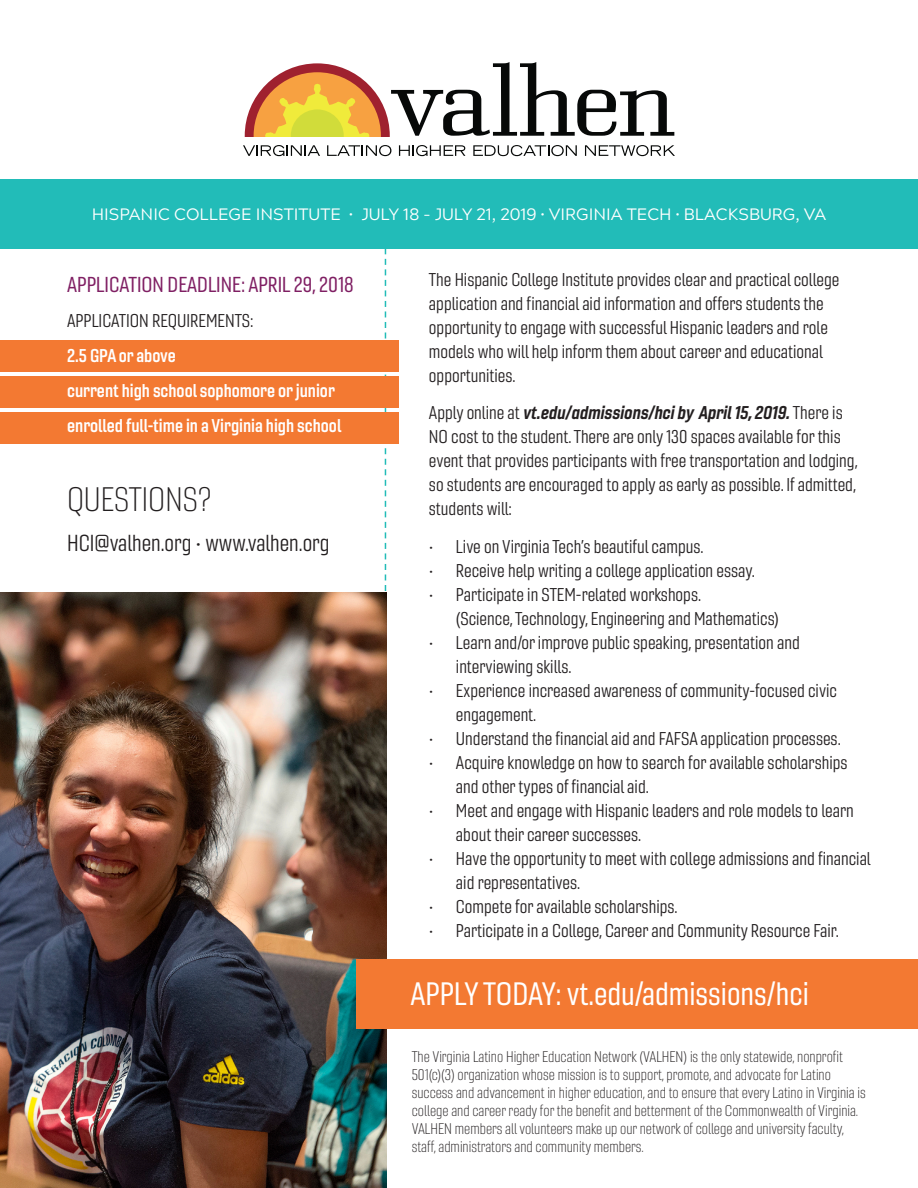
<style>
.page{position:relative;width:918px;height:1188px;background:#fff}
.page>*{position:absolute;margin:0;border:0;box-sizing:border-box;transform-origin:0 0}
.t1{font:33px "Gineso Con Thi";color:#231f20}
.t2{font:31.5px "Gineso Con Reg";color:#fff}
.t3{font:22.5px "Gineso Con Boo";color:#231f20}
.t4{font:21px "Gineso Con Reg";color:#7f1f63}
.t5{font:18px/24px "Gineso Con Boo";color:#231f20}
.t6{font:18px "Gineso Con Dem";color:#fff}
.t7{font:16.5px "Acherus Grotesque";color:#fff}
.t8{font:15px/18px "Gineso Con Thi";color:#231f20}
.s1{font-family:"Gineso Con Bol It"}
</style>
<div class="page">
<svg style="left:243px;top:145px;width:77px;height:11px"></svg>
<svg style="left:327px;top:145px;width:64px;height:11px"></svg>
<svg style="left:399px;top:145px;width:66px;height:11px"></svg>
<svg style="left:473px;top:145px;width:104px;height:11px"></svg>
<svg style="left:585px;top:145px;width:90px;height:11px"></svg>
<svg style="left:245px;top:62px;width:429px;height:74px"></svg>
<div style="left:0;top:179px;width:918px;height:69px;background:#22bcb8"></div>
<svg style="left:385px;top:248px;width:1px;height:343px"></svg>
<img style="left:0;top:592px;width:386px;height:596px">
<div style="left:356px;top:959px;width:562px;height:69px;background:#f37932"></div>
<div style="left:0;top:412px;width:398px;height:31px;background:#f37932"></div>
<div style="left:0;top:376px;width:398px;height:31px;background:#f37932"></div>
<div style="left:0;top:340px;width:398px;height:31px;background:#f37932"></div>
<p class="t7" style="left:92px;top:200px;width:736px">HISPANIC COLLEGE INSTITUTE • JULY 18 - JULY 21, 2019 • VIRGINIA TECH • BLACKSBURG, VA</p>
<p class="t4" style="left:67px;top:272px;width:288px">APPLICATION DEADLINE: APRIL 29, 2018</p>
<p class="t5" style="left:67px;top:309px;width:188px">APPLICATION REQUIREMENTS:</p>
<p class="t6" style="left:67px;top:344px;width:110px">2.5 GPA or above</p>
<p class="t6" style="left:67px;top:379px;width:269px">current high school sophomore or junior</p>
<p class="t6" style="left:67px;top:414px;width:276px">enrolled full-time in a Virginia high school</p>
<p class="t1" style="left:67px;top:480px;width:146px">QUESTIONS?</p>
<p class="t3" style="left:67px;top:530px;width:264px">HCI@valhen.org • www.valhen.org</p>
<p class="t5" style="left:429px;top:268px;width:412px">The Hispanic College Institute provides clear and practical college application and financial aid information and offers students the opportunity to engage with successful Hispanic leaders and role models who will help inform them about career and educational opportunities.</p>
<p class="t5" style="left:429px;top:401px;width:430px">Apply online at <span class="s1">vt.edu/admissions/hci by April 15, 2019.</span> There is NO cost to the student. There are only 130 spaces available for this event that provides participants with free transportation and lodging, so students are encouraged to apply as early as possible. If admitted, students will:</p>
<p class="t5" style="left:429px;top:535px;width:276px">• Live on Virginia Tech’s beautiful campus.</p>
<p class="t5" style="left:429px;top:559px;width:327px">• Receive help writing a college application essay.</p>
<p class="t5" style="left:456px;top:583px;width:324px;text-indent:-27px">• Participate in STEM-related workshops.<br>(Science, Technology, Engineering and Mathematics)</p>
<p class="t5" style="left:456px;top:631px;width:345px;text-indent:-27px">• Learn and/or improve public speaking, presentation and interviewing skills.</p>
<p class="t5" style="left:456px;top:679px;width:383px;text-indent:-27px">• Experience increased awareness of community-focused civic engagement.</p>
<p class="t5" style="left:429px;top:727px;width:413px">• Understand the financial aid and FAFSA application processes.</p>
<p class="t5" style="left:456px;top:751px;width:393px;text-indent:-27px">• Acquire knowledge on how to search for available scholarships and other types of financial aid.</p>
<p class="t5" style="left:456px;top:799px;width:399px;text-indent:-27px">• Meet and engage with Hispanic leaders and role models to learn about their career successes.</p>
<p class="t5" style="left:456px;top:847px;width:416px;text-indent:-27px">• Have the opportunity to meet with college admissions and financial aid representatives.</p>
<p class="t5" style="left:429px;top:895px;width:250px">• Compete for available scholarships.</p>
<p class="t5" style="left:429px;top:919px;width:411px">• Participate in a College, Career and Community Resource Fair.</p>
<p class="t2" style="left:410px;top:974px;width:400px">APPLY TODAY: vt.edu/admissions/hci</p>
<p class="t8" style="left:412px;top:1048px;width:456px">The Virginia Latino Higher Education Network (VALHEN) is the only statewide, nonprofit 501(c)(3) organization whose mission is to support, promote, and advocate for Latino success and advancement in higher education, and to ensure that every Latino in Virginia is college and career ready for the benefit and betterment of the Commonwealth of Virginia.<br>VALHEN members all volunteers make up our network of college and university faculty, staff, administrators and community members.</p>
</div>
